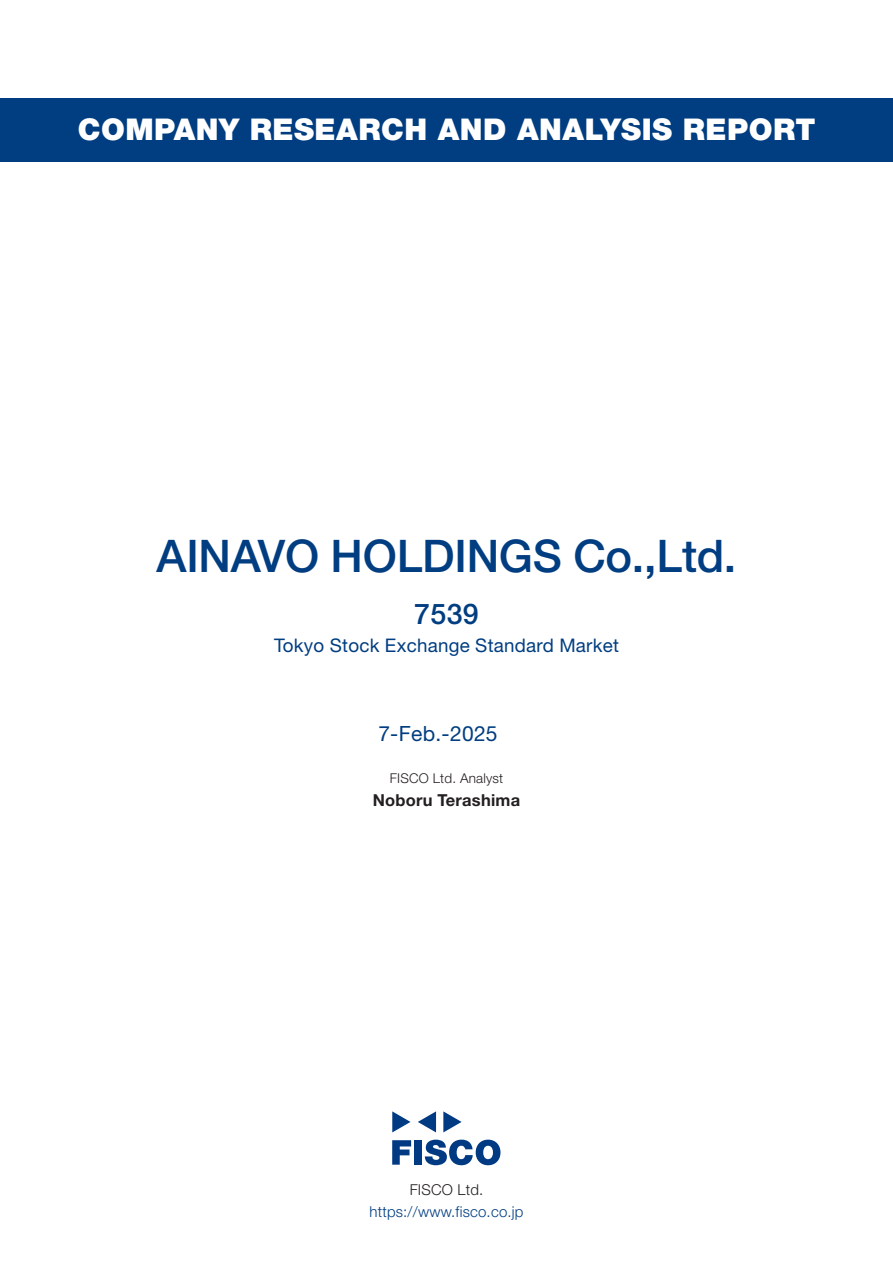
<style>
.page{position:relative;width:893px;height:1263px;background:#fff}
.page>*{position:absolute;margin:0;border:0;box-sizing:border-box;transform-origin:0 0}
.t1{font:500 45px "Helvetica Neue LT Std";letter-spacing:-.005em;color:#003d81}
.t2{font:900 30px "Helvetica Neue LT Std";letter-spacing:.015em;color:#fff}
.t3{font:500 28.5px "Helvetica Neue LT Std";color:#003d81}
.t4{font:21px "Helvetica Neue LT Std";letter-spacing:.015em;color:#003d81}
.t5{font:18.75px "Helvetica Neue LT Std";letter-spacing:.015em;color:#003d81}
.t6{font:700 16.5px "Helvetica Neue LT Std";letter-spacing:.015em;color:#231f20}
.t7{font:300 15px "Helvetica Neue LT Std";letter-spacing:.015em;color:#003d81}
.t8{font:300 15px "Helvetica Neue LT Std";letter-spacing:.015em;color:#231f20}
.t9{font:300 13.5px "Helvetica Neue LT Std";letter-spacing:.015em;color:#231f20}
</style>
<div class="page">
<svg style="left:392px;top:1140px;width:19px;height:25px"></svg>
<div style="left:414px;top:1140px;width:8px;height:25px;background:#003a83"></div>
<svg style="left:425px;top:1139px;width:75px;height:26px"></svg>
<svg style="left:392px;top:1111px;width:18px;height:21px"></svg>
<svg style="left:443px;top:1111px;width:19px;height:21px"></svg>
<svg style="left:418px;top:1111px;width:18px;height:21px"></svg>
<div style="left:0;top:98px;width:893px;height:64px;background:#003d81"></div>
<p class="t2" style="left:78px;top:112px;width:739px">COMPANY RESEARCH AND ANALYSIS REPORT</p>
<h1 class="t1" style="left:157px;top:529px;width:581px">AINAVO HOLDINGS Co.,Ltd.</h1>
<p class="t3" style="left:414px;top:596px;width:66px">7539</p>
<p class="t5" style="left:274px;top:634px;width:347px">Tokyo Stock Exchange Standard Market</p>
<p class="t4" style="left:378px;top:721px;width:121px">7-Feb.-2025</p>
<p class="t9" style="left:390px;top:770px;width:115px">FISCO Ltd. Analyst</p>
<p class="t6" style="left:373px;top:789px;width:149px">Noboru Terashima</p>
<p class="t8" style="left:410px;top:1180px;width:75px">FISCO Ltd.</p>
<p class="t7" style="left:369px;top:1202px;width:156px">https://www.fisco.co j p.</p>
</div>
